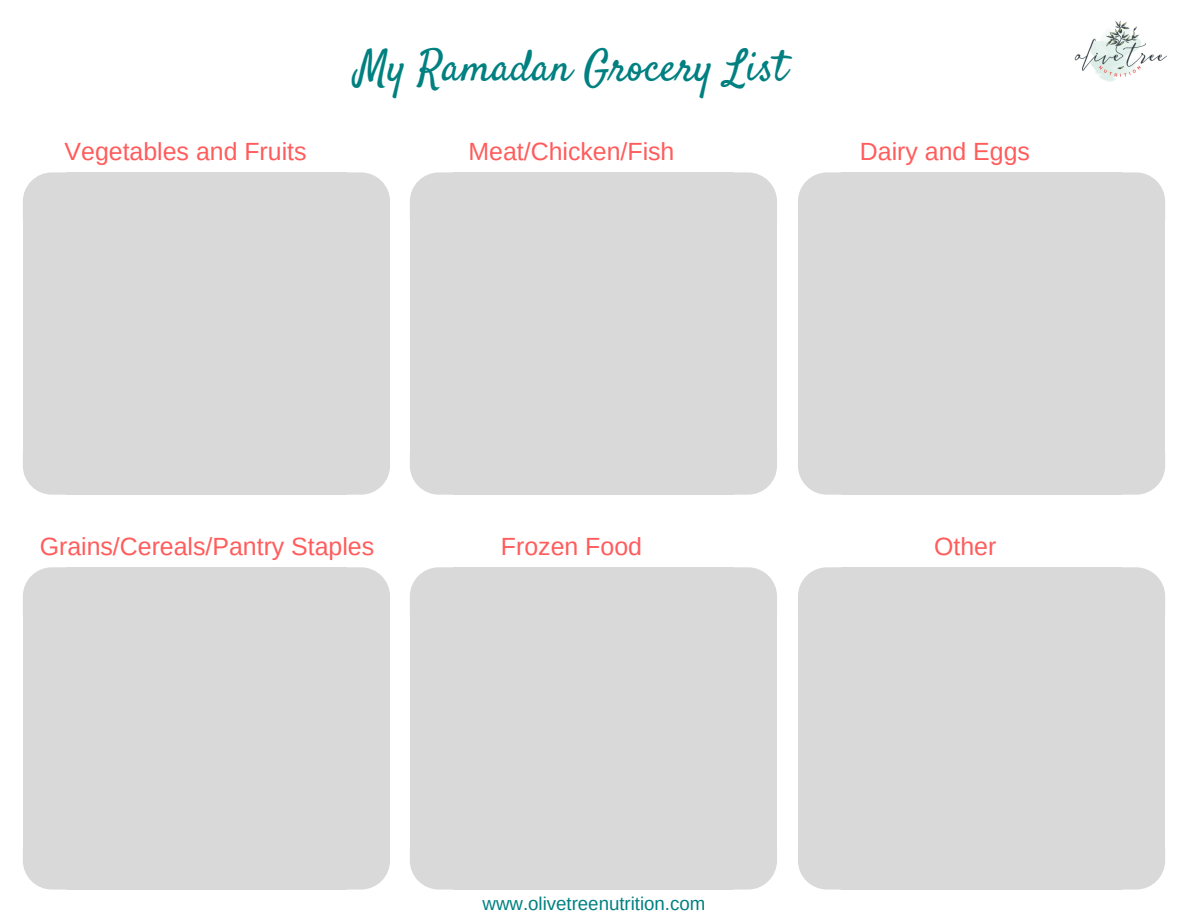
<style>
.page{position:relative;width:1188px;height:918px;background:#fff}
.page>*{position:absolute;margin:0;border:0;box-sizing:border-box;transform-origin:0 0}
.t1{font:43.65px "Satisfy";color:#008080}
.t2{font:24.9px "Arimo";color:#ff5c5c}
.t3{font:18.75px "Arimo";color:#008080}
</style>
<div class="page">
<svg style="left:347px;top:172px;width:43px;height:47px;background:#dcdcdc"></svg>
<div style="left:345px;top:219px;width:45px;height:235px;background:#d9d9d9"></div>
<div style="left:66px;top:219px;width:281px;height:235px;background:#d9d9d9"></div>
<div style="left:66px;top:172px;width:281px;height:48px;background:#d9d9d9"></div>
<svg style="left:23px;top:172px;width:43px;height:47px;background:#dcdcdc"></svg>
<div style="left:23px;top:219px;width:45px;height:235px;background:#d9d9d9"></div>
<div style="left:66px;top:453px;width:281px;height:42px;background:#d9d9d9"></div>
<svg style="left:23px;top:454px;width:43px;height:41px;background:#ddd"></svg>
<svg style="left:347px;top:454px;width:43px;height:41px;background:#ddd"></svg>
<svg style="left:734px;top:172px;width:43px;height:47px;background:#dcdcdc"></svg>
<div style="left:732px;top:219px;width:45px;height:235px;background:#d9d9d9"></div>
<div style="left:453px;top:219px;width:281px;height:235px;background:#d9d9d9"></div>
<div style="left:453px;top:172px;width:281px;height:48px;background:#d9d9d9"></div>
<svg style="left:410px;top:172px;width:43px;height:47px;background:#dcdcdc"></svg>
<div style="left:410px;top:219px;width:45px;height:235px;background:#d9d9d9"></div>
<div style="left:453px;top:453px;width:281px;height:42px;background:#d9d9d9"></div>
<svg style="left:410px;top:454px;width:43px;height:41px;background:#ddd"></svg>
<svg style="left:734px;top:454px;width:43px;height:41px;background:#ddd"></svg>
<svg style="left:1122px;top:172px;width:43px;height:47px;background:#dcdcdc"></svg>
<div style="left:1120px;top:219px;width:45px;height:235px;background:#d9d9d9"></div>
<div style="left:841px;top:219px;width:281px;height:235px;background:#d9d9d9"></div>
<div style="left:841px;top:172px;width:281px;height:48px;background:#d9d9d9"></div>
<svg style="left:798px;top:172px;width:43px;height:47px;background:#dcdcdc"></svg>
<div style="left:798px;top:219px;width:45px;height:235px;background:#d9d9d9"></div>
<div style="left:841px;top:453px;width:281px;height:42px;background:#d9d9d9"></div>
<svg style="left:798px;top:454px;width:43px;height:41px;background:#ddd"></svg>
<svg style="left:1122px;top:454px;width:43px;height:41px;background:#ddd"></svg>
<svg style="left:734px;top:567px;width:43px;height:47px;background:#dcdcdc"></svg>
<div style="left:732px;top:614px;width:45px;height:235px;background:#d9d9d9"></div>
<div style="left:453px;top:614px;width:281px;height:235px;background:#d9d9d9"></div>
<div style="left:453px;top:567px;width:281px;height:48px;background:#d9d9d9"></div>
<svg style="left:410px;top:567px;width:43px;height:47px;background:#dcdcdc"></svg>
<div style="left:410px;top:614px;width:45px;height:235px;background:#d9d9d9"></div>
<div style="left:453px;top:848px;width:281px;height:42px;background:#d9d9d9"></div>
<svg style="left:410px;top:849px;width:43px;height:41px;background:#ddd"></svg>
<svg style="left:734px;top:849px;width:43px;height:41px;background:#ddd"></svg>
<svg style="left:1122px;top:567px;width:43px;height:47px;background:#dcdcdc"></svg>
<div style="left:1120px;top:614px;width:45px;height:235px;background:#d9d9d9"></div>
<div style="left:841px;top:614px;width:281px;height:235px;background:#d9d9d9"></div>
<div style="left:841px;top:567px;width:281px;height:48px;background:#d9d9d9"></div>
<svg style="left:798px;top:567px;width:43px;height:47px;background:#dcdcdc"></svg>
<div style="left:798px;top:614px;width:45px;height:235px;background:#d9d9d9"></div>
<div style="left:841px;top:848px;width:281px;height:42px;background:#d9d9d9"></div>
<svg style="left:798px;top:849px;width:43px;height:41px;background:#ddd"></svg>
<svg style="left:1122px;top:849px;width:43px;height:41px;background:#ddd"></svg>
<svg style="left:347px;top:567px;width:43px;height:47px;background:#dcdcdc"></svg>
<div style="left:345px;top:614px;width:45px;height:235px;background:#d9d9d9"></div>
<div style="left:66px;top:614px;width:281px;height:235px;background:#d9d9d9"></div>
<div style="left:66px;top:567px;width:281px;height:48px;background:#d9d9d9"></div>
<svg style="left:23px;top:567px;width:43px;height:47px;background:#dcdcdc"></svg>
<div style="left:23px;top:614px;width:45px;height:235px;background:#d9d9d9"></div>
<div style="left:66px;top:848px;width:281px;height:42px;background:#d9d9d9"></div>
<svg style="left:23px;top:849px;width:43px;height:41px;background:#ddd"></svg>
<svg style="left:347px;top:849px;width:43px;height:41px;background:#ddd"></svg>
<img style="left:1074px;top:20px;width:93px;height:62px">
<p class="t2" style="left:65px;top:137px;width:243px">Vegetables and Fruits</p>
<h1 class="t1" style="left:356px;top:39px;width:432px">My Ramadan Grocery List</h1>
<p class="t2" style="left:469px;top:137px;width:207px">Meat/Chicken/Fish</p>
<p class="t2" style="left:860px;top:137px;width:172px">Dairy and Eggs</p>
<p class="t2" style="left:40px;top:532px;width:336px">Grains/Cereals/Pantry Staples</p>
<p class="t2" style="left:501px;top:532px;width:143px">Frozen Food</p>
<p class="t2" style="left:934px;top:532px;width:64px">Other</p>
<p class="t3" style="left:483px;top:893px;width:224px">www.olivetreenutrition.com</p>
</div>
